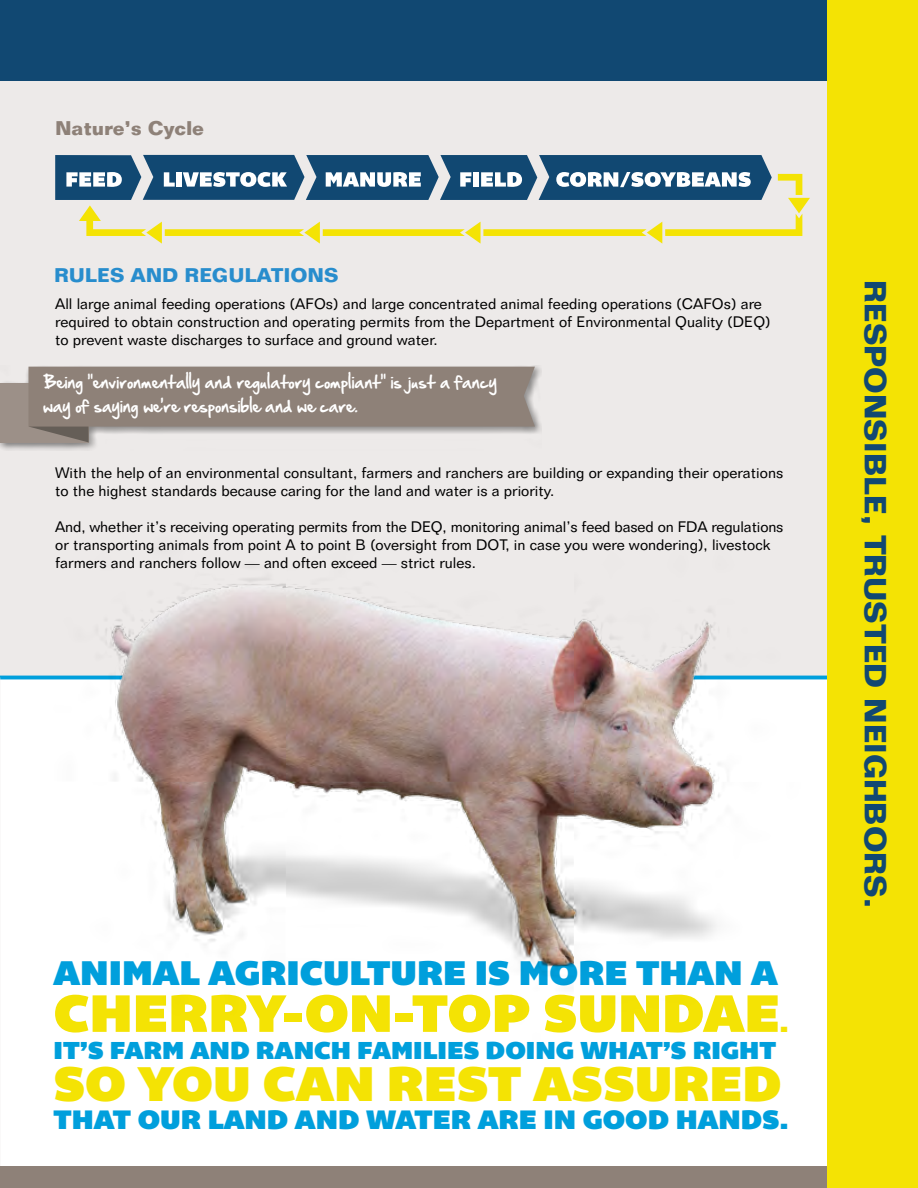
<style>
.page{position:relative;width:918px;height:1188px;background:#fff}
.page>*{position:absolute;margin:0;border:0;box-sizing:border-box;transform-origin:0 0}
.t1{font:54px "Bemio";color:#f4e304}
.t2{font:49.95px "Bemio";color:#f4e304}
.t3{font:35.1px "Bemio";color:#009fdc}
.t4{font:700 29.85px "Folio LT";color:#114872}
.t5{font:27.45px "Bemio";color:#009fdc}
.t6{font:25.2px "Bemio";color:#009fdc}
.t7{font:700 19.5px "Folio BT";letter-spacing:-.01em;color:#288dcd}
.t8{font:700 19.5px "Folio BT";letter-spacing:-.01em;color:#8e8178}
.t9{font:15px/18px "Folio BT";color:#000}
.t10{font:15px/23.9px "Handof Sean";letter-spacing:.025em;color:#fff}
.s1{font-size:26.1px}
</style>
<div class="page">
<div style="left:0;top:0;width:918px;height:678px;background:#edeae9"></div>
<div style="left:0;top:365px;width:542px;height:85px;background:#000;opacity:.41"></div>
<div style="left:0;top:383px;width:88px;height:60px;background:#9c9088"></div>
<svg style="left:28px;top:367px;width:507px;height:75px"></svg>
<div style="left:0;top:1166px;width:918px;height:22px;background:#8e8178"></div>
<div style="left:0;top:0;width:918px;height:80px;background:#114872"></div>
<div style="left:828px;top:0;width:90px;height:1188px;background:#f4e304"></div>
<svg style="left:55px;top:155px;width:755px;height:89px"></svg>
<img style="left:0;top:494px;width:828px;height:562px">
<h3 class="t8" style="left:55px;top:116px;width:150px">Nature’s Cycle</h3>
<h3 class="t7" style="left:54px;top:263px;width:286px">RULES AND REGULATIONS</h3>
<p class="t9" style="left:55px;top:295px;width:717px">All large animal feeding operations (AFOs) and large concentrated animal feeding operations (CAFOs) are required to obtain construction and operating permits from the Department of Environmental Quality (DEQ) to prevent waste discharges to surface and ground water.</p>
<p class="t10" style="left:43px;top:371px;width:455px">Being "environmentally and regulatory compliant" is just a fancy way of saying we're responsible and we care.</p>
<p class="t9" style="left:55px;top:464px;width:730px">With the help of an environmental consultant, farmers and ranchers are building or expanding their operations to the highest standards because caring for the land and water is a priority.</p>
<p class="t9" style="left:55px;top:517px;width:730px">And, whether it’s receiving operating permits from the DEQ, monitoring animal’s feed based on FDA regulations or transporting animals from point A to point B (oversight from DOT, in case you were wondering), livestock farmers and ranchers follow — and often exceed — strict rules.</p>
<h3 class="t3" style="left:54px;top:945px;width:726px">ANIMAL AGRICULTURE IS MORE THAN A</h3>
<h1 class="t1" style="left:54px;top:970px;width:737px">CHERRY-ON-TOP SUNDAE<span class="s1">.</span></h1>
<h3 class="t6" style="left:54px;top:1030px;width:724px">IT’S FARM AND RANCH FAMILIES DOING WHAT’S RIGHT</h3>
<h2 class="t2" style="left:54px;top:1044px;width:730px">SO YOU CAN REST ASSURED</h2>
<h3 class="t5" style="left:54px;top:1098px;width:736px">THAT OUR LAND AND WATER ARE IN GOOD HANDS<span class="s1">.</span></h3>
<h3 class="t4" style="left:894px;top:280px;width:629px;rotate:90deg">RESPONSIBLE, TRUSTED NEIGHBORS.</h3>
</div>
